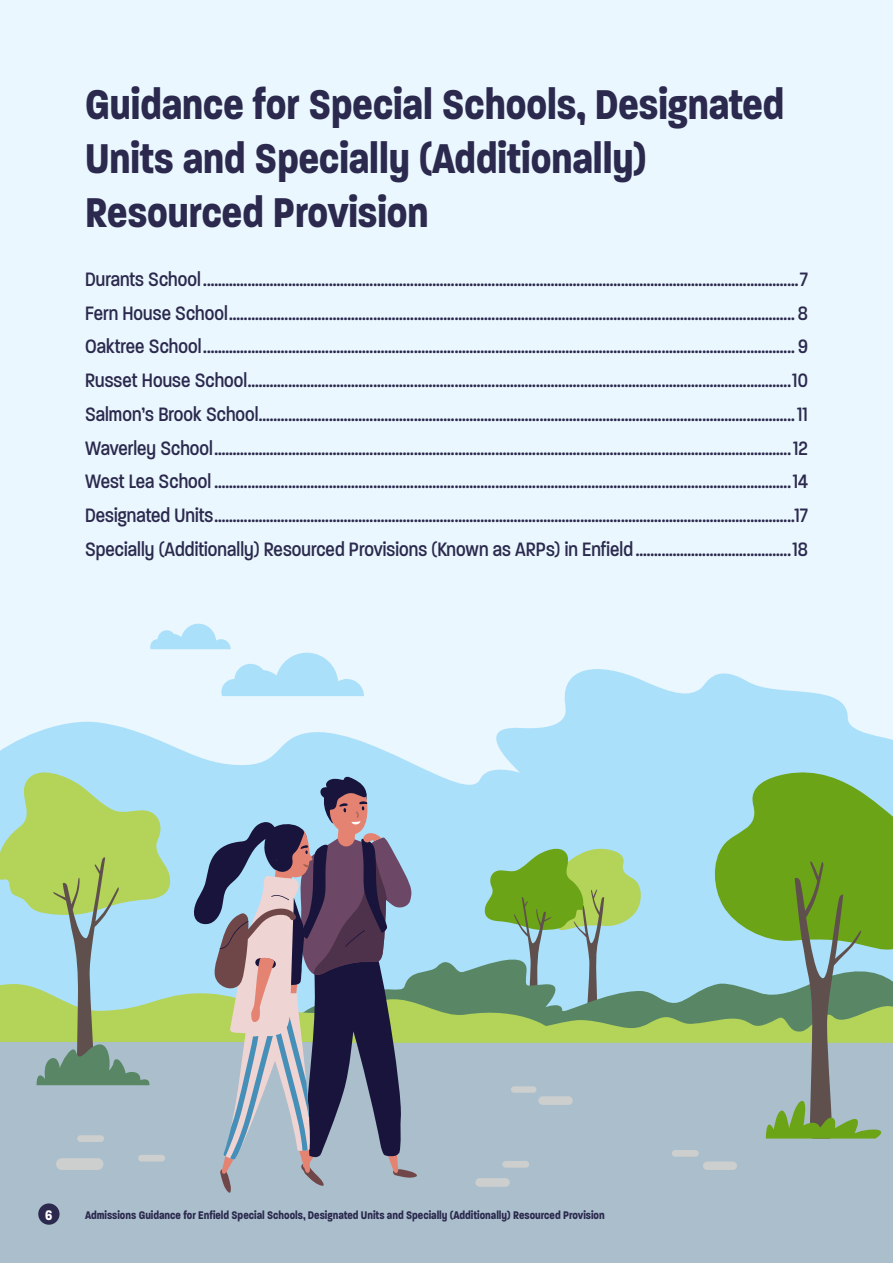
<style>
.page{position:relative;width:893px;height:1263px;background:#fff}
.page>*{position:absolute;margin:0;border:0;box-sizing:border-box;transform-origin:0 0}
.Chp_head{font:700 45px/54px "Paralucent Condensed";color:#2b294d}
.Contents_lvl2{font:500 21px "Paralucent Condensed";color:#2b294d}
.t1{font:700 15px "Paralucent Condensed";color:#fff}
.t2{font:700 12px "Paralucent Condensed";color:#2b294d}
</style>
<div class="page">
<div style="left:0;top:0;width:893px;height:1182px;background:#eaf7fe"></div>
<svg style="left:0;top:669px;width:893px;height:95px"></svg>
<div style="left:0;top:1043px;width:893px;height:220px;background:#aabecc"></div>
<svg style="left:150px;top:624px;width:214px;height:72px"></svg>
<svg style="left:0;top:764px;width:893px;height:429px"></svg>
<div style="left:38px;top:1203px;width:22px;height:22px;background:#2b294d;border-radius:50%"></div>
<p class="Chp_head" style="left:85px;top:77px;width:701px">Guidance for Special Schools, Designated<br>Units and Specially (Additionally)<br>Resourced Provision</p>
<p class="Contents_lvl2" style="left:85px;top:267px;width:724px">Durants School .................................................................................................................................................................7</p>
<p class="Contents_lvl2" style="left:85px;top:301px;width:724px">Fern House School......................................................................................................................................................... 8</p>
<p class="Contents_lvl2" style="left:85px;top:334px;width:724px">Oaktree School................................................................................................................................................................ 9</p>
<p class="Contents_lvl2" style="left:85px;top:368px;width:724px">Russet House School...................................................................................................................................................10</p>
<p class="Contents_lvl2" style="left:85px;top:402px;width:724px">Salmon’s Brook School.................................................................................................................................................11</p>
<p class="Contents_lvl2" style="left:85px;top:436px;width:724px">Waverley School............................................................................................................................................................12</p>
<p class="Contents_lvl2" style="left:85px;top:469px;width:724px">West Lea School ............................................................................................................................................................14</p>
<p class="Contents_lvl2" style="left:85px;top:503px;width:724px">Designated Units.............................................................................................................................................................17</p>
<p class="Contents_lvl2" style="left:85px;top:537px;width:724px">Specially (Additionally) Resourced Provisions (Known as ARPs) in Enfield ..........................................18</p>
<p class="t1" style="left:45px;top:1206px;width:9px">6</p>
<p class="t2" style="left:85px;top:1207px;width:521px">Admissions Guidance for Enfield Special Schools, Designated Units and Specially (Additionally) Resourced Provision</p>
</div>
